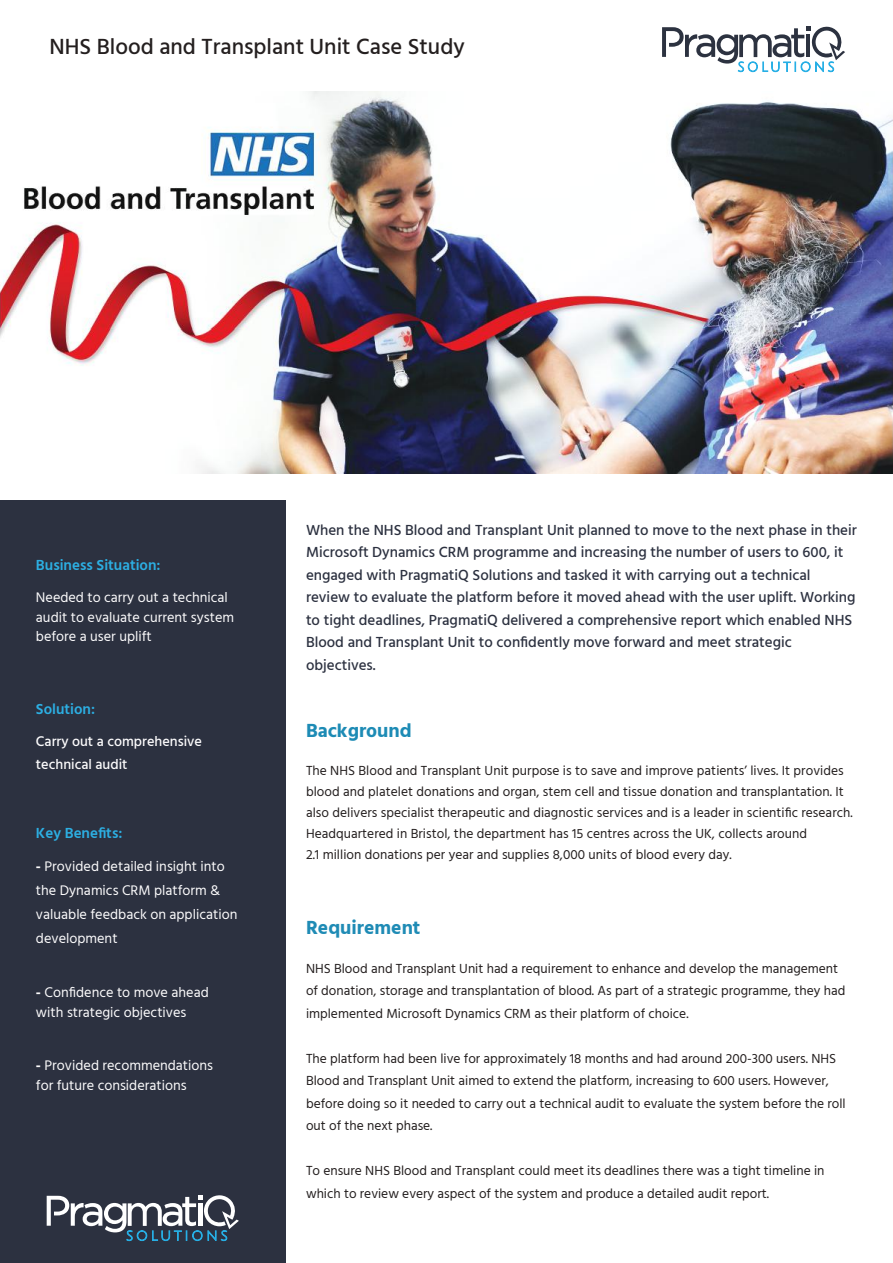
<style>
.page{position:relative;width:893px;height:1263px;background:#fff}
.page>*{position:absolute;margin:0;border:0;box-sizing:border-box;transform-origin:0 0}
.t1{font:500 22.5px "Hind";color:#241f1f}
.t2{font:700 19.5px "Hind";color:#1f8bb5}
.t3{font:700 19.5px "Hind";color:#1d8bb5}
.t4{font:500 15px/22.5px "Hind";color:#2c3140}
.t5{font:600 15px "Hind";color:#2cafe3}
.t6{font:14.25px/19.5px "Hind";color:#fdfcfd}
.t7{font:500 14.25px/22.5px "Hind";color:#fdfcfd}
.t8{font:13.5px/22.5px "Hind";color:#241f1f}
.s1{font-weight:700}
</style>
<div class="page">
<div style="left:1px;top:501px;width:285px;height:762px;background:#2c3140"></div>
<svg style="left:47px;top:1195px;width:192px;height:46px"></svg>
<svg style="left:662px;top:26px;width:183px;height:46px"></svg>
<img style="left:0;top:92px;width:893px;height:381px">
<h1 class="t1" style="left:49px;top:32px;width:417px">NHS Blood and Transplant Unit Case Study</h1>
<p class="t5" style="left:36px;top:554px;width:126px">Business Situation:</p>
<p class="t6" style="left:36px;top:588px;width:200px">Needed to carry out a technical audit to evaluate current system before a user uplift</p>
<p class="t5" style="left:36px;top:698px;width:61px">Solution:</p>
<p class="t7" style="left:36px;top:731px;width:168px">Carry out a comprehensive technical audit</p>
<p class="t5" style="left:36px;top:823px;width:88px">Key Benefits:</p>
<p class="t6" style="left:36px;top:854px;width:203px;line-height:24.3px"><span class="s1">-</span> Provided detailed insight into the Dynamics CRM platform &amp; valuable feedback on application development</p>
<p class="t6" style="left:36px;top:983px;width:174px"><span class="s1">-</span> Confidence to move ahead with strategic objectives</p>
<p class="t6" style="left:36px;top:1056px;width:179px"><span class="s1">-</span> Provided recommendations for future considerations</p>
<p class="t4" style="left:306px;top:519px;width:552px">When the NHS Blood and Transplant Unit planned to move to the next phase in their Microsoft Dynamics CRM programme and increasing the number of users to 600, it engaged with PragmatiQ Solutions and tasked it with carrying out a technical review to evaluate the platform before it moved ahead with the user uplift. Working to tight deadlines, PragmatiQ delivered a comprehensive report which enabled NHS Blood and Transplant Unit to confidently move forward and meet strategic objectives.</p>
<h2 class="t3" style="left:306px;top:719px;width:107px">Background</h2>
<p class="t8" style="left:306px;top:760px;width:548px;line-height:21px">The NHS Blood and Transplant Unit purpose is to save and improve patients’ lives. It provides blood and platelet donations and organ, stem cell and tissue donation and transplantation. It also delivers specialist therapeutic and diagnostic services and is a leader in scientific research.<br>Headquartered in Bristol, the department has 15 centres across the UK, collects around<br>2.1 million donations per year and supplies 8,000 units of blood every day.</p>
<h2 class="t2" style="left:306px;top:916px;width:116px">Requirement</h2>
<p class="t8" style="left:306px;top:958px;width:541px">NHS Blood and Transplant Unit had a requirement to enhance and develop the management of donation, storage and transplantation of blood. As part of a strategic programme, they had implemented Microsoft Dynamics CRM as their platform of choice.</p>
<p class="t8" style="left:306px;top:1048px;width:541px">The platform had been live for approximately 18 months and had around 200-300 users. NHS Blood and Transplant Unit aimed to extend the platform, increasing to 600 users. However, before doing so it needed to carry out a technical audit to evaluate the system before the roll out of the next phase.</p>
<p class="t8" style="left:306px;top:1160px;width:520px">To ensure NHS Blood and Transplant could meet its deadlines there was a tight timeline in which to review every aspect of the system and produce a detailed audit report.</p>
</div>
